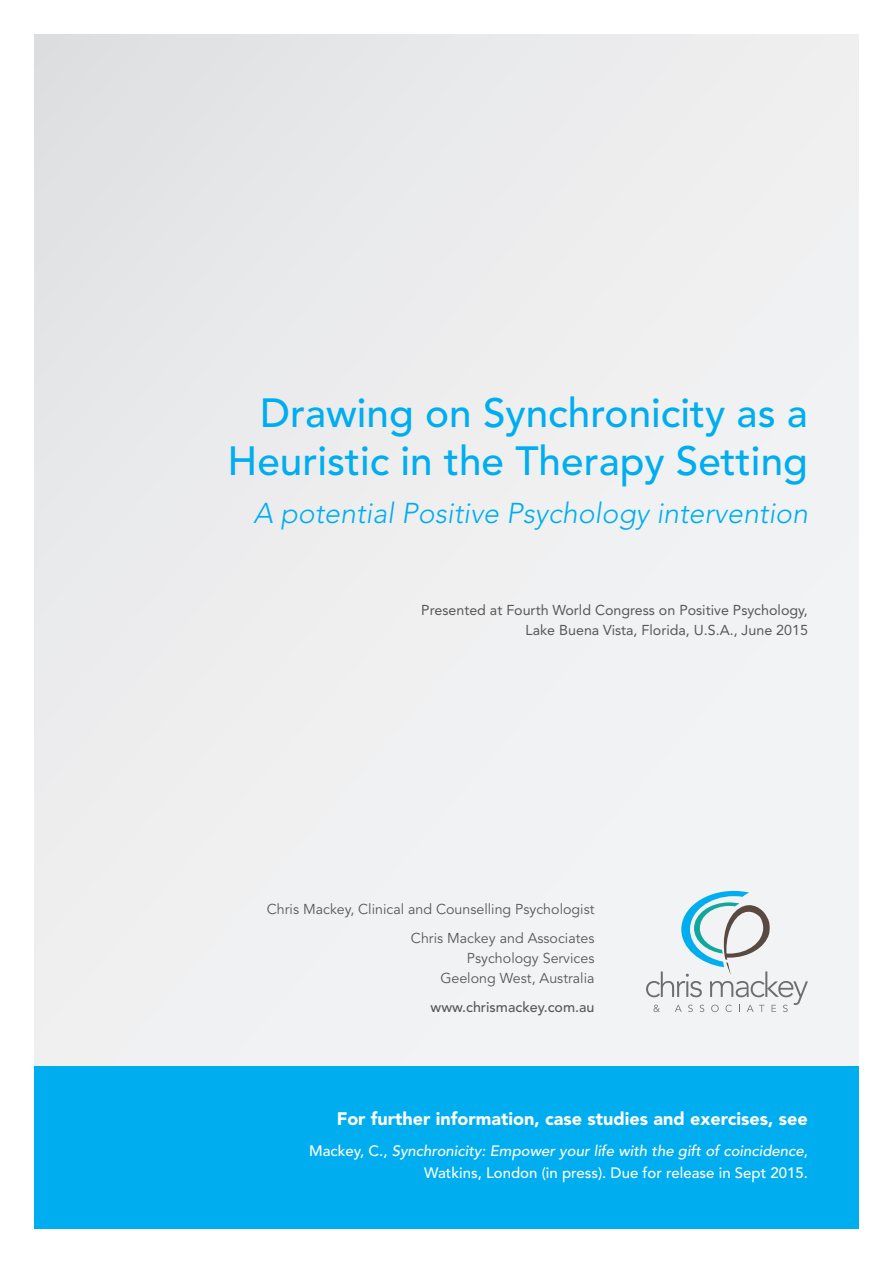
<style>
.page{position:relative;width:893px;height:1263px;background:#fff}
.page>*{position:absolute;margin:0;border:0;box-sizing:border-box;transform-origin:0 0}
.t1{font:500 40.5px/48.6px "Avenir";color:#00aeef;text-align:right}
.t2{font:italic 300 28.5px "Avenir";color:#00aeef}
.t3{font:900 18px "Avenir";color:#fff}
.t4{font:500 15px/21.8px "Avenir";color:#fff;text-align:right}
.t5{font:14.25px/20.2px "Avenir";color:#57585a;text-align:right}
.t6{font:14.25px/20.2px "Avenir";color:#57585a;text-align:right}
.t7{font:500 14.25px "Avenir";color:#57585a}
.s1{font-style:italic}
</style>
<div class="page">
<div style="left:34px;top:1065px;width:825px;height:164px;background:#00aeef"></div>
<div style="left:34px;top:34px;width:825px;height:1031px;background:#efeff0"></div>
<svg style="left:646px;top:891px;width:162px;height:121px"></svg>
<p class="t1" style="left:227px;top:389px;width:582px">Drawing on Synchronicity as a<br>Heuristic in the Therapy Setting</p>
<p class="t2" style="left:254px;top:496px;width:556px">A potential Positive Psychology intervention</p>
<p class="t6" style="left:421px;top:600px;width:388px">Presented at Fourth World Congress on Positive Psychology,<br>Lake Buena Vista, Florida, U.S.A., June 2015</p>
<p class="t5" style="left:267px;top:899px;width:329px">Chris Mackey, Clinical and Counselling Psychologist</p>
<p class="t5" style="left:411px;top:928px;width:185px">Chris Mackey and Associates<br>Psychology Services<br>Geelong West, Australia</p>
<p class="t7" style="left:430px;top:999px;width:165px">www.chrismackey.com.au</p>
<p class="t3" style="left:337px;top:1107px;width:473px">For further information, case studies and exercises, see</p>
<p class="t4" style="left:309px;top:1140px;width:500px">Mackey, C., <span class="s1">Synchronicity: Empower your life with the gift of coincidence</span>,<br>Watkins, London (in press). Due for release in Sept 2015.</p>
</div>
